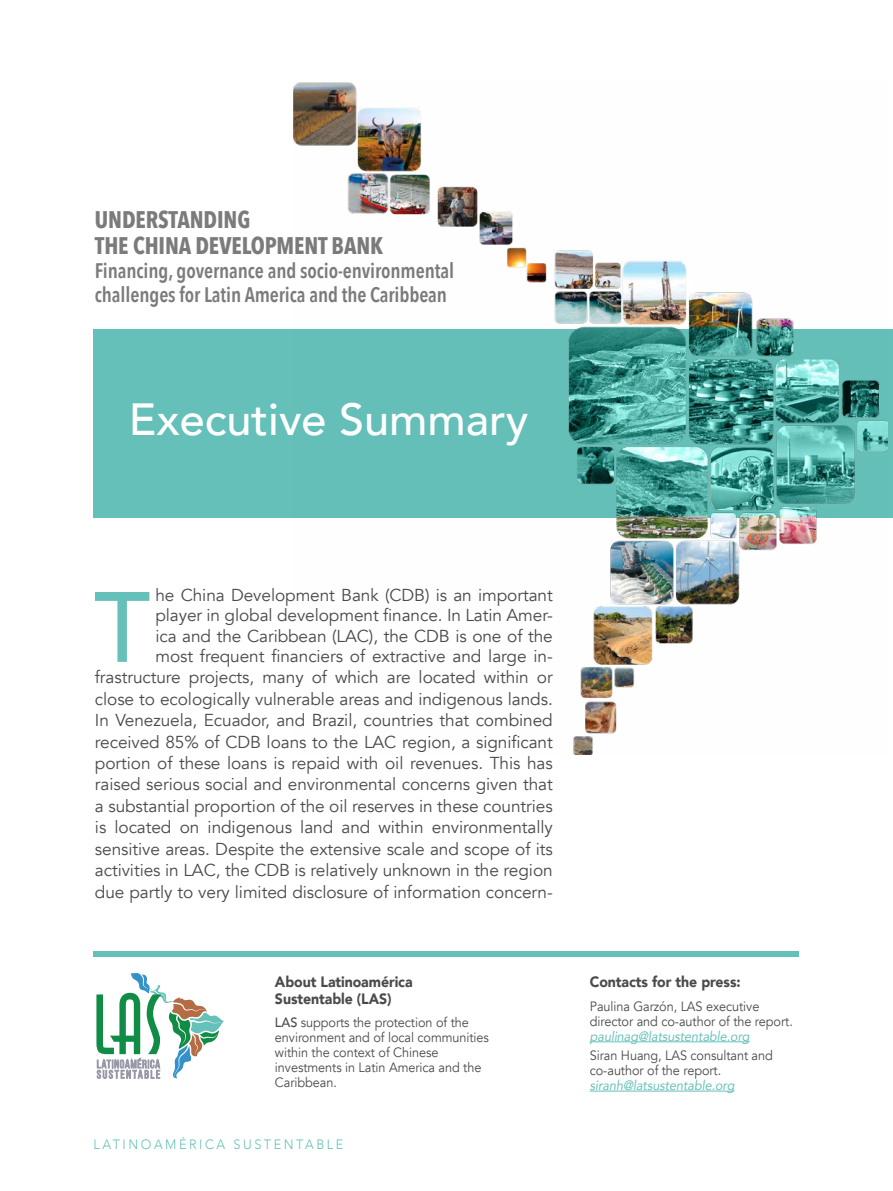
<style>
.page{position:relative;width:893px;height:1191px;background:#fff}
.page>*{position:absolute;margin:0;border:0;box-sizing:border-box;transform-origin:0 0}
.t1{font:500 98.55px "Avenir";color:#65c0b9}
.t2{font:500 45px "Avenir";color:#fff}
.t3{font:700 24px/25.5px "Avenir Next Condensed";letter-spacing:-.005em;color:#7c7b7b;scale:.96 1}
.t4{font:600 21px/24px "Avenir Next Condensed";letter-spacing:-.005em;color:#7c7b7b;scale:.96 1}
.t5{font:17.25px/21.1px "Avenir";letter-spacing:-.005em;color:#4a4a49;text-align:right}
.t6{font:900 15px/16.5px "Avenir";letter-spacing:-.005em;color:#4a4a49;scale:.94 1}
.t7{font:13.5px/15px "Avenir";letter-spacing:-.005em;color:#4a4a49;scale:.94 1}
.t8{font:italic 13.5px "Avenir";letter-spacing:-.005em;color:#65c0b9;scale:.94 1}
.t9{font:300 13.5px "Avenir";letter-spacing:.2em;color:#65c0b9;scale:.94 1}
.s1{font-weight:500}
</style>
<div class="page">
<div style="left:94px;top:329px;width:799px;height:188px;background:#65c0b9"></div>
<div style="left:94px;top:951px;width:705px;height:5px;background:#65c0b9"></div>
<svg style="left:96px;top:973px;width:128px;height:105px"></svg>
<hr style="left:590px;top:1041px;width:160px;height:1px;background:#65c0b9">
<hr style="left:590px;top:1090px;width:145px;height:1px;background:#65c0b9">
<img style="left:293px;top:83px;width:594px;height:672px">
<h3 class="t3" style="left:95px;top:207px;width:302px">UNDERSTANDING<br>THE CHINA DEVELOPMENT BANK</h3>
<p class="t4" style="left:95px;top:258px;width:376px">Financing, governance and socio-environmental challenges for Latin America and the Caribbean</p>
<h2 class="t2" style="left:129px;top:380px;width:401px">Executive Summary</h2>
<p class="t5" style="left:95px;top:585px;width:459px">he China Development Bank (CDB) is an important<br>player in global development finance. In Latin Amer-<br>ica and the Caribbean (LAC), the CDB is one of the<br>most frequent financiers of extractive and large in&shy;frastructure projects, many of which are located within or close to ecologically vulnerable areas and indigenous lands.<br>In Venezuela, Ecuador, and Brazil, countries that combined received 85% of CDB loans to the LAC region, a significant portion of these loans is repaid with oil revenues. This has raised serious social and environmental concerns given that a substantial proportion of the oil reserves in these countries is located on indigenous land and within environmentally sensitive areas. Despite the extensive scale and scope of its activities in LAC, the CDB is relatively unknown in the region due partly to very limited disclosure of information concern-</p>
<h1 class="t1" style="left:94px;top:542px;width:58px">T</h1>
<p class="t6" style="left:275px;top:973px;width:148px">About Latinoamérica<br>Sustentable (LAS)</p>
<p class="t7" style="left:275px;top:1015px;width:229px"><span class="s1">LAS</span> supports the protection of the environment and of local communities within the context of Chinese investments in Latin America and the<br>Caribbean.</p>
<p class="t9" style="left:94px;top:1136px;width:267px">LATINOAMÉRICA SUSTENTABLE</p>
<p class="t6" style="left:590px;top:973px;width:162px">Contacts for the press:</p>
<p class="t7" style="left:590px;top:999px;width:218px">Paulina Garzón, LAS executive director and co-author of the report.</p>
<p class="t8" style="left:590px;top:1027px;width:172px">paulinag@latsustentable.org</p>
<p class="t7" style="left:590px;top:1048px;width:196px">Siran Huang, LAS consultant and co-author of the report.</p>
<p class="t8" style="left:590px;top:1077px;width:155px">siranh@latsustentable.org</p>
</div>
